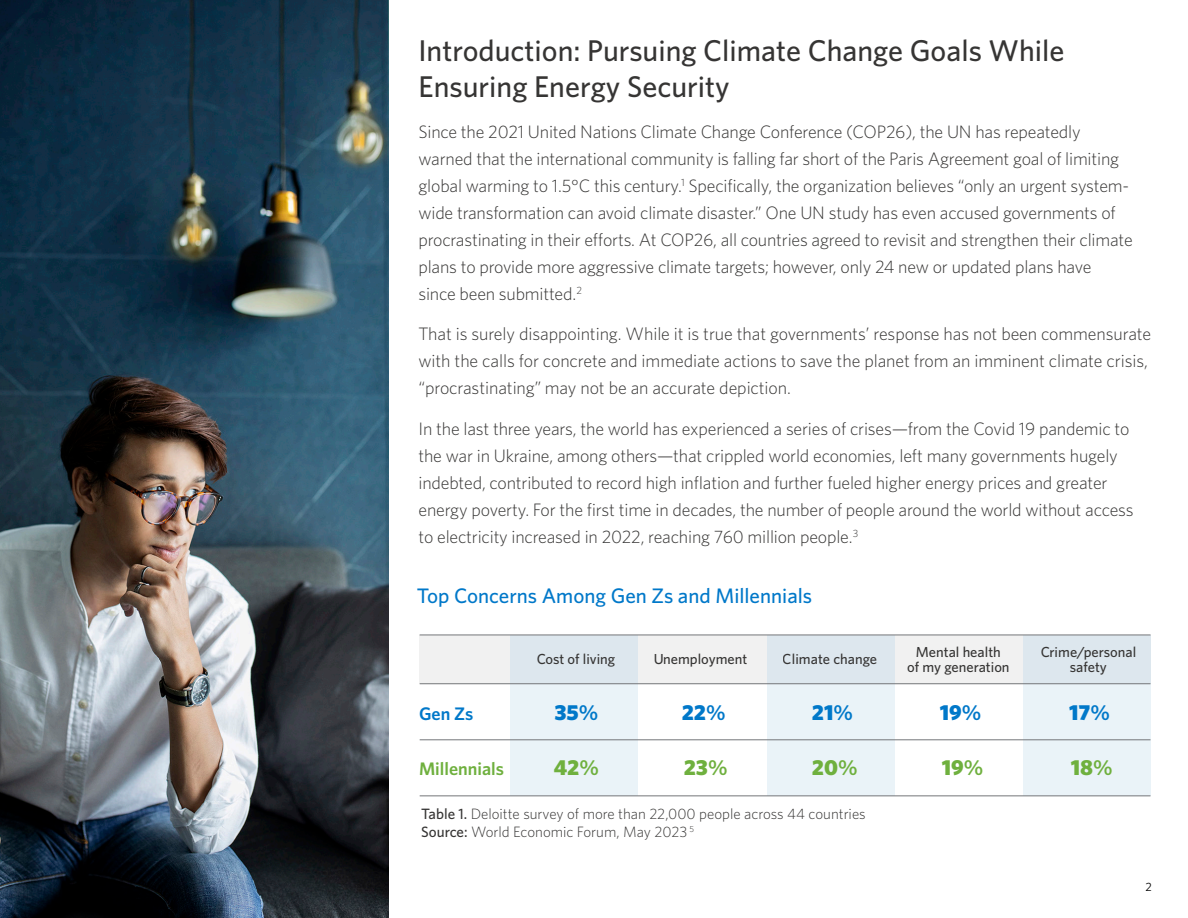
<style>
.page{position:relative;width:1188px;height:918px;background:#fff}
.page>*{position:absolute;margin:0;border:0;box-sizing:border-box;transform-origin:0 0}
.Titles_SB{font:500 30px/36px "Whitney";color:#363534}
.t1{font:900 21.75px "Whitney";color:#0078c9}
.t2{font:900 21.75px "Whitney";color:#6fb03e}
.Subtitle_L2{font:500 21px "Whitney";color:#0078c9}
.t3{font:600 18.15px "Whitney";color:#6fb03e}
.t4{font:600 18.15px "Whitney";color:#0078c9}
.Body{font:300 18px/27px "Whitney";letter-spacing:-.01em;color:#363534}
.t5{font:300 15px "Whitney";color:#363534}
.t6{font:500 14.55px/14.5px "Whitney";color:#363534;text-align:center}
.t7{font:12px "Whitney";color:#000}
.s1{font-weight:600}
.s2{font-weight:500}
</style>
<div class="page">
<img style="left:0;top:0;width:389px;height:918px">
<div style="left:420px;top:635px;width:731px;height:49px;background:#f1f1f1"></div>
<div style="left:1023px;top:684px;width:128px;height:112px;background:#eaf3f8"></div>
<div style="left:767px;top:684px;width:128px;height:112px;background:#eaf3f8"></div>
<div style="left:511px;top:684px;width:127px;height:112px;background:#eaf3f8"></div>
<hr style="left:420px;top:740px;width:731px;height:1px;background:#747679">
<hr style="left:420px;top:796px;width:731px;height:1px;background:#747679">
<div style="left:1023px;top:635px;width:128px;height:49px;background:#dde7ee"></div>
<div style="left:767px;top:635px;width:128px;height:49px;background:#dde7ee"></div>
<div style="left:511px;top:635px;width:127px;height:49px;background:#dde7ee"></div>
<hr style="left:420px;top:683px;width:731px;height:1px;background:#747679">
<hr style="left:420px;top:635px;width:731px;height:1px;background:#747679">
<p class="Titles_SB" style="left:418px;top:33px;width:647px">Introduction: Pursuing Climate Change Goals While<br>Ensuring Energy Security</p>
<p class="Body" style="left:418px;top:118px;width:716px">Since the 2021 United Nations Climate Change Conference (COP26), the UN has repeatedly warned that the international community is falling far short of the Paris Agreement goal of limiting global warming to 1.5°C this century.<sup>1</sup> Specifically, the organization believes “only an urgent system&shy;wide transformation can avoid climate disaster.” One UN study has even accused governments of procrastinating in their efforts. At COP26, all countries agreed to revisit and strengthen their climate plans to provide more aggressive climate targets; however, only 24 new or updated plans have since been submitted.<sup>2</sup></p>
<p class="Body" style="left:418px;top:320px;width:734px">That is surely disappointing. While it is true that governments’ response has not been commensurate with the calls for concrete and immediate actions to save the planet from an imminent climate crisis, “procrastinating” may not be an accurate depiction.</p>
<p class="Body" style="left:418px;top:415px;width:717px">In the last three years, the world has experienced a series of crises—from the Covid 19 pandemic to the war in Ukraine, among others—that crippled world economies, left many governments hugely indebted, contributed to record high inflation and further fueled higher energy prices and greater energy poverty. For the first time in decades, the number of people around the world without access to electricity increased in 2022, reaching 760 million people.<sup>3</sup></p>
<p class="Subtitle_L2" style="left:417px;top:582px;width:397px">Top Concerns Among Gen Zs and Millennials</p>
<p class="t6" style="left:653px;top:651px;width:96px">Unemployment</p>
<p class="t6" style="left:907px;top:644px;width:104px">Mental health<br>of my generation</p>
<p class="t6" style="left:1040px;top:644px;width:98px">Crime/personal safety</p>
<p class="t6" style="left:536px;top:651px;width:80px">Cost of living</p>
<p class="t6" style="left:783px;top:651px;width:96px">Climate change</p>
<p class="t4" style="left:419px;top:702px;width:56px">Gen Zs</p>
<p class="t1" style="left:554px;top:698px;width:46px">35<span class="s1">%</span></p>
<p class="t1" style="left:682px;top:698px;width:45px">22<span class="s1">%</span></p>
<p class="t1" style="left:812px;top:698px;width:43px">21<span class="s1">%</span></p>
<p class="t1" style="left:940px;top:698px;width:43px">19<span class="s1">%</span></p>
<p class="t1" style="left:1069px;top:698px;width:42px">17<span class="s1">%</span></p>
<p class="t3" style="left:419px;top:757px;width:86px">Millennials</p>
<p class="t2" style="left:554px;top:753px;width:47px">42<span class="s1">%</span></p>
<p class="t2" style="left:684px;top:753px;width:45px">23<span class="s1">%</span></p>
<p class="t2" style="left:812px;top:753px;width:47px">20<span class="s1">%</span></p>
<p class="t2" style="left:942px;top:753px;width:43px">19<span class="s1">%</span></p>
<p class="t2" style="left:1071px;top:753px;width:43px">18<span class="s1">%</span></p>
<p class="t5" style="left:421px;top:804px;width:446px"><span class="s2">Table 1.</span> Deloitte survey of more than 22,000 people across 44 countries</p>
<p class="t5" style="left:421px;top:822px;width:274px"><span class="s2">Source:</span> World Economic Forum, May 2023 <sup>5</sup></p>
<p class="t7" style="left:1146px;top:879px;width:8px">2</p>
</div>
